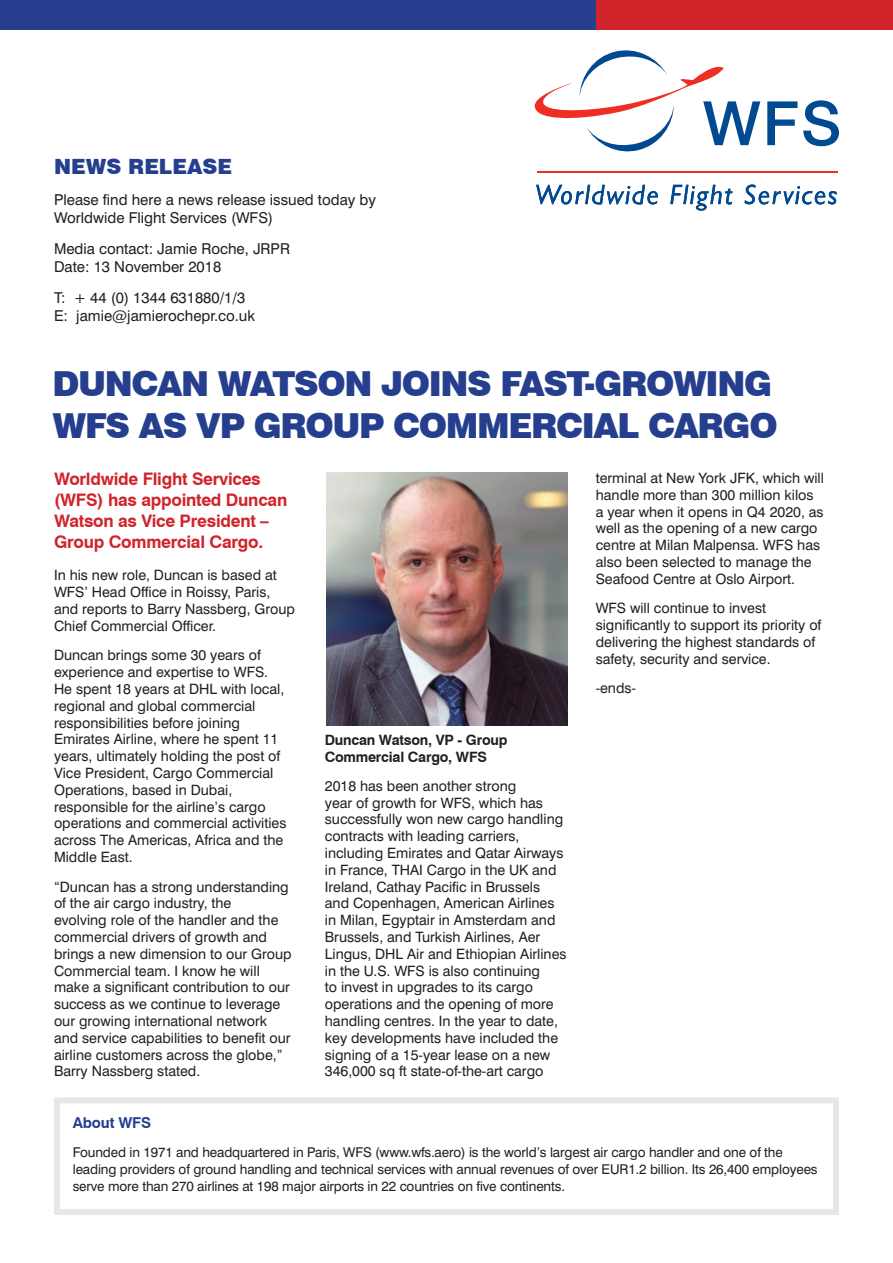
<style>
.page{position:relative;width:893px;height:1263px;background:#fff}
.page>*{position:absolute;margin:0;border:0;box-sizing:border-box;transform-origin:0 0}
.t1{font:900 34.5px/42px "Swiss 721 BT";letter-spacing:-.04em;color:#253f8e}
.t2{font:900 21px "Swiss 721 BT";color:#253f8e}
.t3{font:700 17.25px/21px "Swiss 721 BT";letter-spacing:-.015em;color:#d1232a}
.t4{font:15px/18px "Swiss 721 BT";color:#231f20}
.t5{font:700 15px "Swiss 721 BT";letter-spacing:-.01em;color:#253f8e}
.t6{font:14.25px/16.8px "Swiss 721 BT";color:#231f20}
.t7{font:700 14.25px/17.1px "Swiss 721 BT";letter-spacing:-.015em;color:#231f20}
.t8{font:13.5px/16.8px "Swiss 721 BT";letter-spacing:-.01em;color:#231f20}
</style>
<div class="page">
<svg style="left:535px;top:51px;width:225px;height:101px"></svg>
<svg style="left:767px;top:101px;width:30px;height:44px"></svg>
<svg style="left:803px;top:100px;width:36px;height:46px"></svg>
<svg style="left:536px;top:185px;width:122px;height:19px"></svg>
<svg style="left:670px;top:185px;width:62px;height:26px"></svg>
<svg style="left:744px;top:184px;width:93px;height:20px"></svg>
<hr style="left:537px;top:171px;width:300px;height:2px;background:#ee2e22">
<div style="left:0;top:0;width:596px;height:30px;background:#253f8e"></div>
<div style="left:596px;top:0;width:297px;height:30px;background:#d1232a"></div>
<div style="left:54px;top:1097px;width:785px;height:118px;border:6px solid #e6e7e9"></div>
<img style="left:326px;top:472px;width:242px;height:253px">
<h2 class="t2" style="left:54px;top:154px;width:180px">NEWS RELEASE</h2>
<p class="t4" style="left:54px;top:191px;width:324px">Please find here a news release issued today by<br>Worldwide Flight Services (WFS)</p>
<p class="t4" style="left:54px;top:239px;width:237px">Media contact: Jamie Roche, JRPR<br>Date: 13 November 2018</p>
<p class="t4" style="left:54px;top:288px;width:203px">T: + 44 (0) 1344 631880/1/3<br>E: jamie@jamierochepr.co.uk</p>
<h1 class="t1" style="left:52px;top:363px;width:727px">DUNCAN WATSON JOINS FAST-GROWING<br>WFS AS VP GROUP COMMERCIAL CARGO</h1>
<p class="t3" style="left:54px;top:468px;width:235px">Worldwide Flight Services (WFS) has appointed Duncan<br>Watson as Vice President –<br>Group Commercial Cargo.</p>
<p class="t6" style="left:54px;top:567px;width:243px">In his new role, Duncan is based at<br>WFS’ Head Office in Roissy, Paris, and reports to Barry Nassberg, Group<br>Chief Commercial Officer.</p>
<p class="t6" style="left:54px;top:647px;width:234px">Duncan brings some 30 years of experience and expertise to WFS.<br>He spent 18 years at DHL with local, regional and global commercial responsibilities before joining<br>Emirates Airline, where he spent 11 years, ultimately holding the post of<br>Vice President, Cargo Commercial<br>Operations, based in Dubai, responsible for the airline’s cargo operations and commercial activities across The Americas, Africa and the<br>Middle East.</p>
<p class="t6" style="left:54px;top:878px;width:239px">“Duncan has a strong understanding of the air cargo industry, the<br>evolving role of the handler and the commercial drivers of growth and brings a new dimension to our Group Commercial team. I know he will make a significant contribution to our success as we continue to leverage our growing international network and service capabilities to benefit our airline customers across the globe,” Barry Nassberg stated.</p>
<p class="t6" style="left:596px;top:469px;width:230px">terminal at New York JFK, which will handle more than 300 million kilos a year when it opens in Q4 2020, as well as the opening of a new cargo centre at Milan Malpensa. WFS has also been selected to manage the<br>Seafood Centre at Oslo Airport.</p>
<p class="t6" style="left:596px;top:600px;width:227px">WFS will continue to invest significantly to support its priority of delivering the highest standards of safety, security and service.</p>
<p class="t6" style="left:596px;top:680px;width:42px">-ends-</p>
<p class="t7" style="left:325px;top:731px;width:184px">Duncan Watson, VP - Group<br>Commercial Cargo, WFS</p>
<p class="t6" style="left:325px;top:777px;width:243px">2018 has been another strong<br>year of growth for WFS, which has successfully won new cargo handling contracts with leading carriers, including Emirates and Qatar Airways in France, THAI Cargo in the UK and Ireland, Cathay Pacific in Brussels and Copenhagen, American Airlines in Milan, Egyptair in Amsterdam and Brussels, and Turkish Airlines, Aer Lingus, DHL Air and Ethiopian Airlines in the U.S. WFS is also continuing<br>to invest in upgrades to its cargo operations and the opening of more handling centres. In the year to date, key developments have included the signing of a 15-year lease on a new 346,000 sq ft state-of-the-art cargo</p>
<p class="t5" style="left:73px;top:1113px;width:80px">About WFS</p>
<p class="t8" style="left:73px;top:1144px;width:746px">Founded in 1971 and headquartered in Paris, WFS (www.wfs.aero) is the world’s largest air cargo handler and one of the leading providers of ground handling and technical services with annual revenues of over EUR1.2 billion. Its 26,400 employees serve more than 270 airlines at 198 major airports in 22 countries on five continents.</p>
</div>
